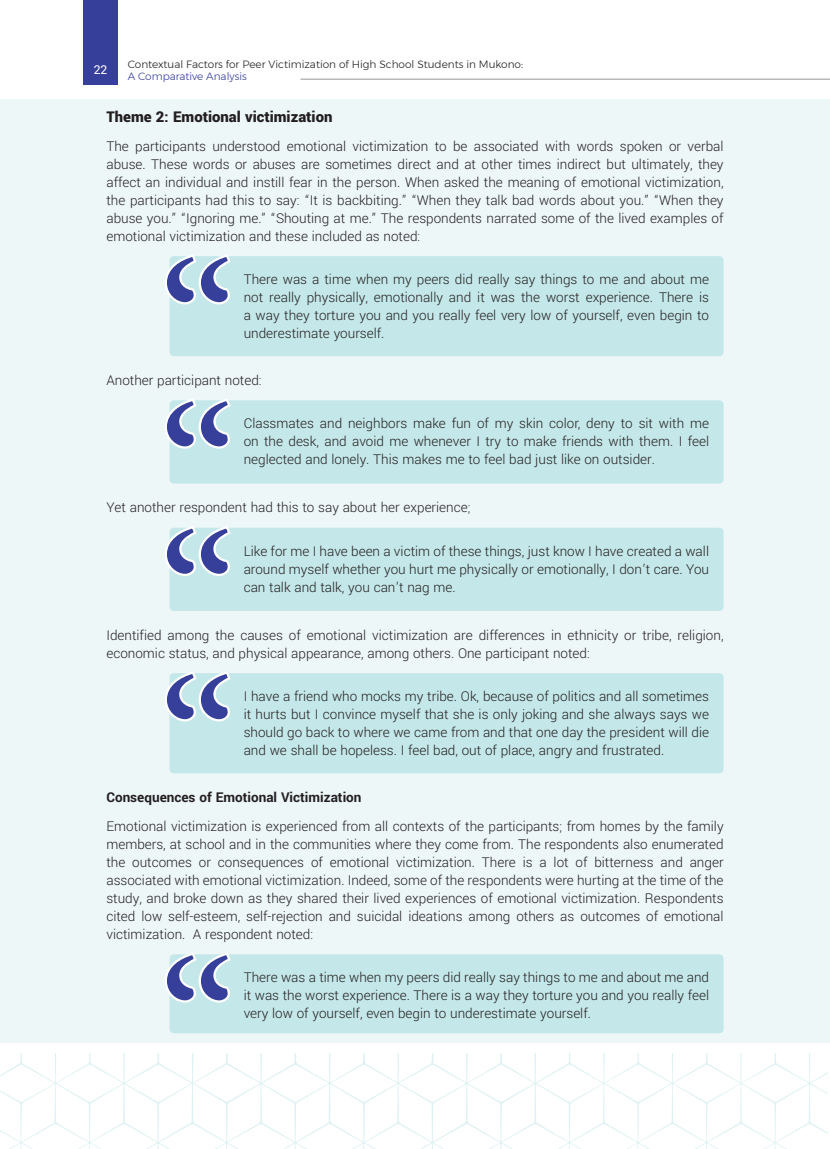
<style>
.page{position:relative;width:830px;height:1149px;background:#fff}
.page>*{position:absolute;margin:0;border:0;box-sizing:border-box;transform-origin:0 0}
.Level_3_Heading_-_Di{font:900 16.5px "Yantramanav";color:#231f20}
.Normal{font:300 15px/18px "Yantramanav";color:#231f20;text-align:justify}
.t1{font:700 15px "Yantramanav";color:#231f20}
.t2{font:13.5px "Yantramanav";color:#fff}
.t3{font:300 10.5px "Montserrat";color:#231f20}
.t4{font:300 10.5px "Montserrat";color:#363f99}
</style>
<div class="page">
<svg style="left:0;top:1053px;width:827px;height:95px"></svg>
<div style="left:84px;top:0;width:34px;height:85px;background:#363f99"></div>
<hr style="left:300px;top:79px;width:529px;height:1px;background:#939598">
<div style="left:0;top:99px;width:829px;height:943px;background:#edf7f8"></div>
<div style="left:169px;top:256px;width:554px;height:100px;background:#c4e7e9;border-radius:4px"></div>
<svg style="left:165px;top:255px;width:66px;height:50px"></svg>
<div style="left:169px;top:400px;width:554px;height:83px;background:#c4e7e9;border-radius:4px"></div>
<svg style="left:165px;top:399px;width:67px;height:50px"></svg>
<div style="left:169px;top:527px;width:554px;height:83px;background:#c4e7e9;border-radius:4px"></div>
<svg style="left:165px;top:526px;width:67px;height:51px"></svg>
<div style="left:169px;top:673px;width:554px;height:100px;background:#c4e7e9;border-radius:4px"></div>
<svg style="left:165px;top:672px;width:66px;height:50px"></svg>
<div style="left:169px;top:954px;width:554px;height:78px;background:#c4e7e9;border-radius:4px"></div>
<svg style="left:165px;top:953px;width:67px;height:50px"></svg>
<p class="t3" style="left:128px;top:56px;width:397px">Contextual Factors for Peer Victimization of High School Students in Mukono:</p>
<p class="t4" style="left:128px;top:69px;width:121px">A Comparative Analysis</p>
<p class="Level_3_Heading_-_Di" style="left:106px;top:106px;width:227px">Theme 2: Emotional victimization</p>
<p class="Normal" style="left:106px;top:137px;width:618px">The participants understood emotional victimization to be associated with words spoken or verbal abuse. These words or abuses are sometimes direct and at other times indirect but ultimately, they affect an individual and instill fear in the person. When asked the meaning of emotional victimization, the participants had this to say: “It is backbiting.” “When they talk bad words about you.” “When they abuse you.” “Ignoring me.” “Shouting at me.” The respondents narrated some of the lived examples of emotional victimization and these included as noted:</p>
<p class="Normal" style="left:243px;top:270px;width:466px">There was a time when my peers did really say things to me and about me not really physically, emotionally and it was the worst experience. There is a way they torture you and you really feel very low of yourself, even begin to underestimate yourself.</p>
<p class="Normal" style="left:106px;top:371px;width:157px">Another participant noted:</p>
<p class="Normal" style="left:243px;top:414px;width:466px">Classmates and neighbors make fun of my skin color, deny to sit with me on the desk, and avoid me whenever I try to make friends with them. I feel neglected and lonely. This makes me to feel bad just like on outsider.</p>
<p class="Normal" style="left:106px;top:498px;width:365px">Yet another respondent had this to say about her experience;</p>
<p class="Normal" style="left:243px;top:542px;width:466px">Like for me I have been a victim of these things, just know I have created a wall around myself whether you hurt me physically or emotionally, I don’t care. You can talk and talk, you can’t nag me.</p>
<p class="Normal" style="left:106px;top:625px;width:618px">Identified among the causes of emotional victimization are differences in ethnicity or tribe, religion, economic status, and physical appearance, among others. One participant noted:</p>
<p class="Normal" style="left:243px;top:687px;width:466px">I have a friend who mocks my tribe. Ok, because of politics and all sometimes it hurts but I convince myself that she is only joking and she always says we should go back to where we came from and that one day the president will die and we shall be hopeless. I feel bad, out of place, angry and frustrated.</p>
<p class="t1" style="left:106px;top:787px;width:256px">Consequences of Emotional Victimization</p>
<p class="Normal" style="left:106px;top:816px;width:618px">Emotional victimization is experienced from all contexts of the participants; from homes by the family members, at school and in the communities where they come from. The respondents also enumerated the outcomes or consequences of emotional victimization. There is a lot of bitterness and anger associated with emotional victimization. Indeed, some of the respondents were hurting at the time of the study, and broke down as they shared their lived experiences of emotional victimization. Respondents cited low self-esteem, self-rejection and suicidal ideations among others as outcomes of emotional victimization. A respondent noted:</p>
<p class="Normal" style="left:243px;top:968px;width:466px">There was a time when my peers did really say things to me and about me and it was the worst experience. There is a way they torture you and you really feel very low of yourself, even begin to underestimate yourself.</p>
<p class="t2" style="left:94px;top:62px;width:15px">22</p>
</div>
